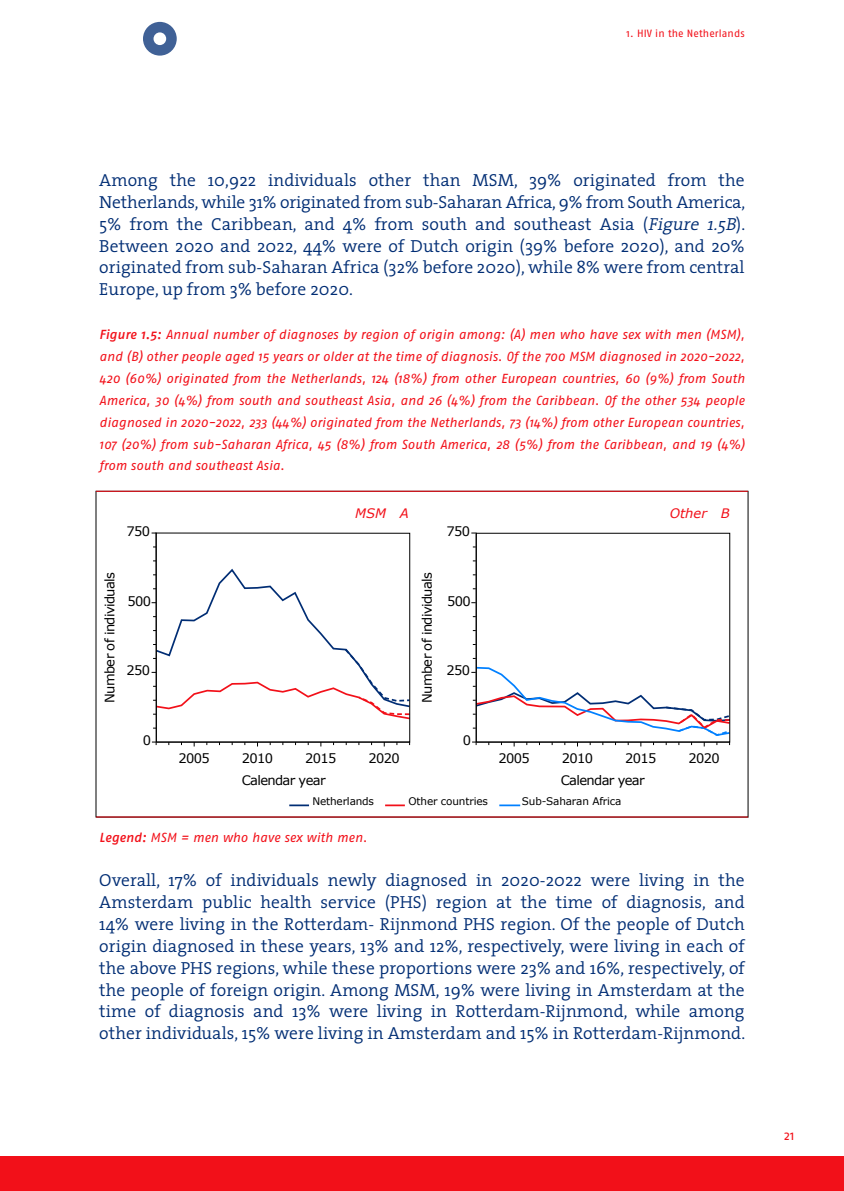
<style>
.page{position:relative;width:844px;height:1191px;background:#fff}
.page>*{position:absolute;margin:0;border:0;box-sizing:border-box;transform-origin:0 0}
.t1{font:300 17.5px/21.9px "The Serif";letter-spacing:.005em;color:#002d74;text-align:justify}
.t2{font:italic 13.12px/21.9px "Fago No";color:#f21019;text-align:justify}
.t3{font:13.12px "Verdana";letter-spacing:-.05em;color:#000}
.t4{font:italic 13.12px "Verdana";color:#f21019}
.t5{font:13.12px "Fago No";color:#f21019}
.t6{font:10.5px "Verdana";letter-spacing:-.015em;color:#000}
.t7{font:10.5px "Fago No";letter-spacing:.01em;color:#f21019}
.s1{font-style:italic}
.s2{font-weight:500}
</style>
<div class="page">
<div style="left:0;top:1156px;width:843px;height:35px;background:#f21019"></div>
<hr style="left:96px;top:491px;width:651px;height:1px;background:#f21019">
<hr style="left:96px;top:816px;width:651px;height:1px;background:#f21019">
<svg style="left:152px;top:741px;width:5px;height:4px"></svg>
<hr style="left:289px;top:804px;width:20px;height:2px;background:#002d74">
<hr style="left:385px;top:804px;width:20px;height:2px;background:#f21019">
<hr style="left:499px;top:804px;width:21px;height:2px;background:#0080ff">
<svg style="left:151px;top:567px;width:260px;height:153px"></svg>
<svg style="left:471px;top:666px;width:260px;height:80px"></svg>
<hr style="left:475px;top:532px;width:1px;height:210px;background:#000">
<hr style="left:156px;top:532px;width:1px;height:210px;background:#000">
<svg style="left:143px;top:22px;width:34px;height:34px"></svg>
<p class="t7" style="left:626px;top:28px;width:120px">1. HIV in the Netherlands</p>
<p class="t1" style="left:99px;top:168px;width:647px">Among the 10,922 individuals other than MSM, 39% originated from the Netherlands, while 31% originated from sub-Saharan Africa, 9% from South America, 5% from the Caribbean, and 4% from south and southeast Asia (<span class="s1">Figure 1.5B</span>).<br>Between 2020 and 2022, 44% were of Dutch origin (39% before 2020), and 20% originated from sub-Saharan Africa (32% before 2020), while 8% were from central Europe, up from 3% before 2020.</p>
<p class="t2" style="left:99px;top:323px;width:646px"><span class="s2">Figure 1.5:</span> Annual number of diagnoses by region of origin among: (A) men who have sex with men (MSM), and (B) other people aged 15 years or older at the time of diagnosis. Of the 700 MSM diagnosed in 2020-2022, 420 (60%) originated from the Netherlands, 124 (18%) from other European countries, 60 (9%) from South America, 30 (4%) from south and southeast Asia, and 26 (4%) from the Caribbean. Of the other 534 people diagnosed in 2020-2022, 233 (44%) originated from the Netherlands, 73 (14%) from other European countries, 107 (20%) from sub-Saharan Africa, 45 (8%) from South America, 28 (5%) from the Caribbean, and 19 (4%) from south and southeast Asia.</p>
<p class="t4" style="left:355px;top:505px;width:55px">MSM A</p>
<p class="t4" style="left:669px;top:505px;width:61px">Other B</p>
<p class="t3" style="left:127px;top:523px;width:25px">750</p>
<p class="t3" style="left:446px;top:523px;width:25px">750</p>
<p class="t3" style="left:101px;top:703px;width:132px;rotate:-90deg">Number of individuals</p>
<p class="t3" style="left:418px;top:703px;width:132px;rotate:-90deg">Number of individuals</p>
<p class="t3" style="left:127px;top:592px;width:25px">500</p>
<p class="t3" style="left:127px;top:662px;width:25px">250</p>
<p class="t3" style="left:447px;top:592px;width:25px">500</p>
<p class="t3" style="left:446px;top:662px;width:25px">250</p>
<p class="t3" style="left:143px;top:732px;width:10px">0</p>
<p class="t3" style="left:463px;top:732px;width:10px">0</p>
<p class="t3" style="left:178px;top:750px;width:33px">2005</p>
<p class="t3" style="left:242px;top:750px;width:33px">2010</p>
<p class="t3" style="left:305px;top:750px;width:33px">2015</p>
<p class="t3" style="left:368px;top:750px;width:33px">2020</p>
<p class="t3" style="left:498px;top:750px;width:33px">2005</p>
<p class="t3" style="left:561px;top:750px;width:33px">2010</p>
<p class="t3" style="left:625px;top:750px;width:33px">2015</p>
<p class="t3" style="left:688px;top:750px;width:33px">2020</p>
<p class="t3" style="left:242px;top:772px;width:85px">Calendar year</p>
<p class="t3" style="left:560px;top:772px;width:85px">Calendar year</p>
<p class="t6" style="left:312px;top:795px;width:63px">Netherlands</p>
<p class="t6" style="left:408px;top:795px;width:81px">Other countries</p>
<p class="t6" style="left:521px;top:795px;width:101px">Sub-Saharan Africa</p>
<p class="t2" style="left:99px;top:826px;width:269px"><span class="s2">Legend:</span> MSM = men who have sex with men.</p>
<p class="t1" style="left:99px;top:868px;width:647px">Overall, 17% of individuals newly diagnosed in 2020-2022 were living in the Amsterdam public health service (PHS) region at the time of diagnosis, and 14% were living in the Rotterdam- Rijnmond PHS region. Of the people of Dutch origin diagnosed in these years, 13% and 12%, respectively, were living in each of the above PHS regions, while these proportions were 23% and 16%, respectively, of the people of foreign origin. Among MSM, 19% were living in Amsterdam at the time of diagnosis and 13% were living in Rotterdam-Rijnmond, while among other individuals, 15% were living in Amsterdam and 15% in Rotterdam-Rijnmond.</p>
<p class="t5" style="left:783px;top:1128px;width:12px">21</p>
</div>
